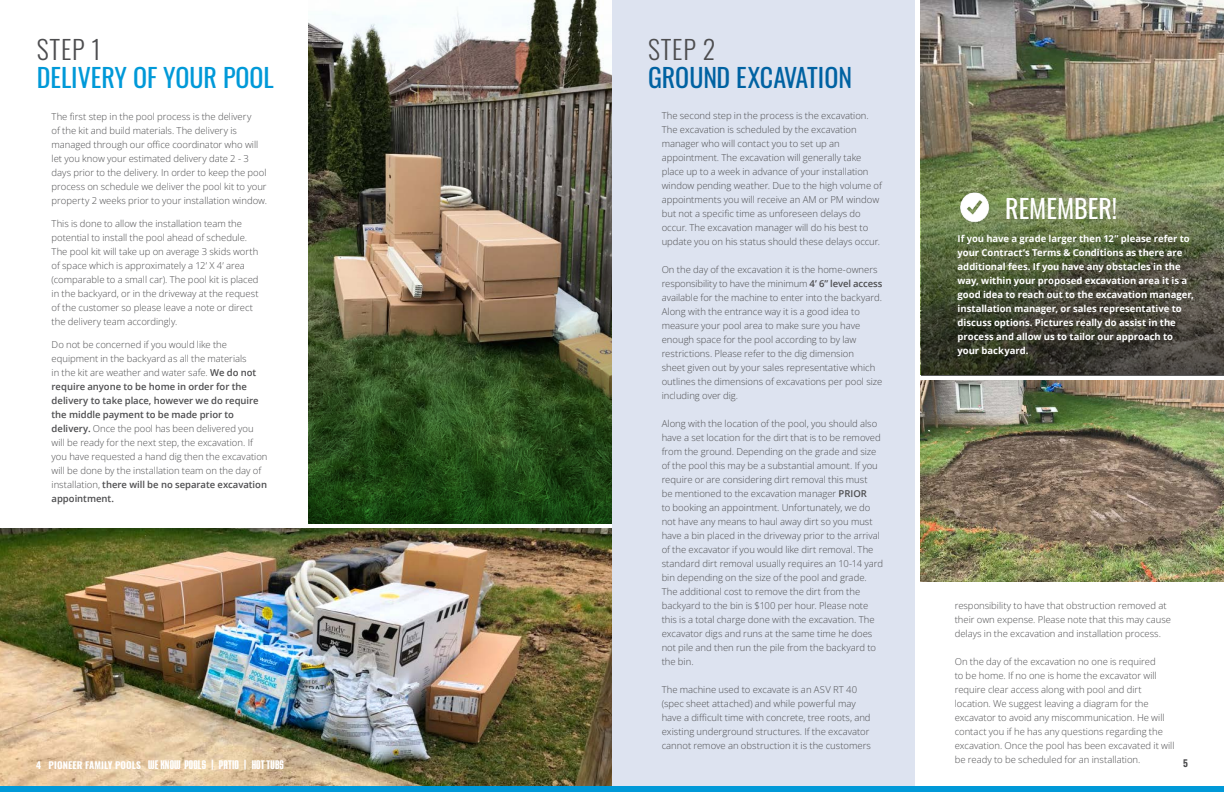
<style>
.page{position:relative;width:1224px;height:792px;background:#fff}
.page>*{position:absolute;margin:0;border:0;box-sizing:border-box;transform-origin:0 0}
.t1{font:26px "Oswald";color:#0099d8}
.t2{font:26px "Oswald";color:#0062a2}
.t3{font:300 26px "Oswald";letter-spacing:.03em;color:#4d4d4f}
.t4{font:26px "Oswald";color:#fff}
.t5{font:13px "House Gothic HG23 Cond BOLD3";letter-spacing:.01em;color:#fff}
.t6{font:9.5px/14px "Open Sans";color:#4d4d4f}
.t7{font:700 9.5px/14px "Open Sans";color:#fff}
.t8{font:700 9.5px "Oswald";color:#4d4d4f}
.s1{font-weight:600}
.s2{font-family:"Oswald";font-weight:700;font-size:9.5px}
</style>
<div class="page">
<img style="left:0;top:528px;width:612px;height:259px">
<div style="left:612px;top:0;width:303px;height:792px;background:#dde3f0"></div>
<div style="left:0;top:787px;width:1224px;height:5px;background:#0099d8"></div>
<img style="left:921px;top:0;width:303px;height:101px">
<img style="left:308px;top:0;width:304px;height:277px">
<img style="left:921px;top:380px;width:303px;height:202px">
<svg style="left:921px;top:101px;width:303px;height:275px;background:#616847"></svg>
<img style="left:308px;top:277px;width:304px;height:247px">
<img style="left:958px;top:190px;width:33px;height:33px">
<h1 class="t3" style="left:37px;top:26px;width:65px">STEP 1</h1>
<h1 class="t1" style="left:37px;top:54px;width:239px">DELIVERY OF YOUR POOL</h1>
<p class="t6" style="left:52px;top:109px;width:217px">The first step in the pool process is the delivery<br>of the kit and build materials. The delivery is managed through our office coordinator who will let you know your estimated delivery date 2 - 3 days prior to the delivery. In order to keep the pool process on schedule we deliver the pool kit to your property 2 weeks prior to your installation window.</p>
<p class="t6" style="left:52px;top:216px;width:208px">This is done to allow the installation team the potential to install the pool ahead of schedule.<br>The pool kit will take up on average 3 skids worth of space which is approximately a 12’ X 4’ area (comparable to a small car). The pool kit is placed in the backyard, or in the driveway at the request of the customer so please leave a note or direct the delivery team accordingly.</p>
<p class="t6" style="left:52px;top:337px;width:217px">Do not be concerned if you would like the equipment in the backyard as all the materials<br>in the kit are weather and water safe. <span class="s1">We do not require anyone to be home in order for the delivery to take place, however we do require the middle payment to be made prior to delivery.</span> Once the pool has been delivered you will be ready for the next step, the excavation. If you have requested a hand dig then the excavation will be done by the installation team on the day of installation, <span class="s1">there will be no separate excavation appointment.</span></p>
<h1 class="t3" style="left:648px;top:26px;width:69px">STEP 2</h1>
<h1 class="t2" style="left:648px;top:54px;width:206px">GROUND EXCAVATION</h1>
<p class="t6" style="left:662px;top:109px;width:222px">The second step in the process is the excavation.<br>The excavation is scheduled by the excavation manager who will contact you to set up an appointment. The excavation will generally take place up to a week in advance of your installation window pending weather. Due to the high volume of appointments you will receive an AM or PM window but not a specific time as unforeseen delays do occur. The excavation manager will do his best to update you on his status should these delays occur.</p>
<p class="t6" style="left:662px;top:263px;width:222px">On the day of the excavation it is the home-owners responsibility to have the minimum <span class="s1">4’ 6” level access </span>available for the machine to enter into the backyard.<br>Along with the entrance way it is a good idea to measure your pool area to make sure you have enough space for the pool according to by law restrictions. Please refer to the dig dimension<br>sheet given out by your sales representative which outlines the dimensions of excavations per pool size including over dig.</p>
<p class="t6" style="left:662px;top:417px;width:223px">Along with the location of the pool, you should also have a set location for the dirt that is to be removed from the ground. Depending on the grade and size of the pool this may be a substantial amount. If you require or are considering dirt removal this must<br>be mentioned to the excavation manager <span class="s1">PRIOR<br></span>to booking an appointment. Unfortunately, we do not have any means to haul away dirt so you must have a bin placed in the driveway prior to the arrival of the excavator if you would like dirt removal. The standard dirt removal usually requires an 10-14 yard bin depending on the size of the pool and grade.<br>The additional cost to remove the dirt from the backyard to the bin is $100 per hour. Please note this is a total charge done with the excavation. The excavator digs and runs at the same time he does not pile and then run the pile from the backyard to the bin.</p>
<p class="t6" style="left:662px;top:683px;width:211px">The machine used to excavate is an ASV RT 40 (spec sheet attached) and while powerful may have a difficult time with concrete, tree roots, and existing underground structures. If the excavator cannot remove an obstruction it is the customers</p>
<h1 class="t4" style="left:1005px;top:185px;width:114px">REMEMBER!</h1>
<p class="t7" style="left:958px;top:231px;width:238px">If you have a grade larger then 12” please refer to your Contract’s Terms &amp; Conditions as there are additional fees. If you have any obstacles in the way, within your proposed excavation area it is a good idea to reach out to the excavation manager, installation manager, or sales representative to discuss options. Pictures really do assist in the process and allow us to tailor our approach to your backyard.</p>
<p class="t6" style="left:955px;top:598px;width:218px">responsibility to have that obstruction removed at their own expense. Please note that this may cause delays in the excavation and installation process.</p>
<p class="t6" style="left:955px;top:654px;width:221px">On the day of the excavation no one is required<br>to be home. If no one is home the excavator will require clear access along with pool and dirt location. We suggest leaving a diagram for the excavator to avoid any miscommunication. He will contact you if he has any questions regarding the excavation. Once the pool has been excavated it will be ready to be scheduled for an installation.</p>
<h2 class="t5" style="left:36px;top:758px;width:250px"><span class="s2">4 PIONEER FAMILY POOLS</span> WE KNOW POOLS | PATIO | HOT TUBS</h2>
<p class="t8" style="left:1183px;top:759px;width:6px">5</p>
</div>
